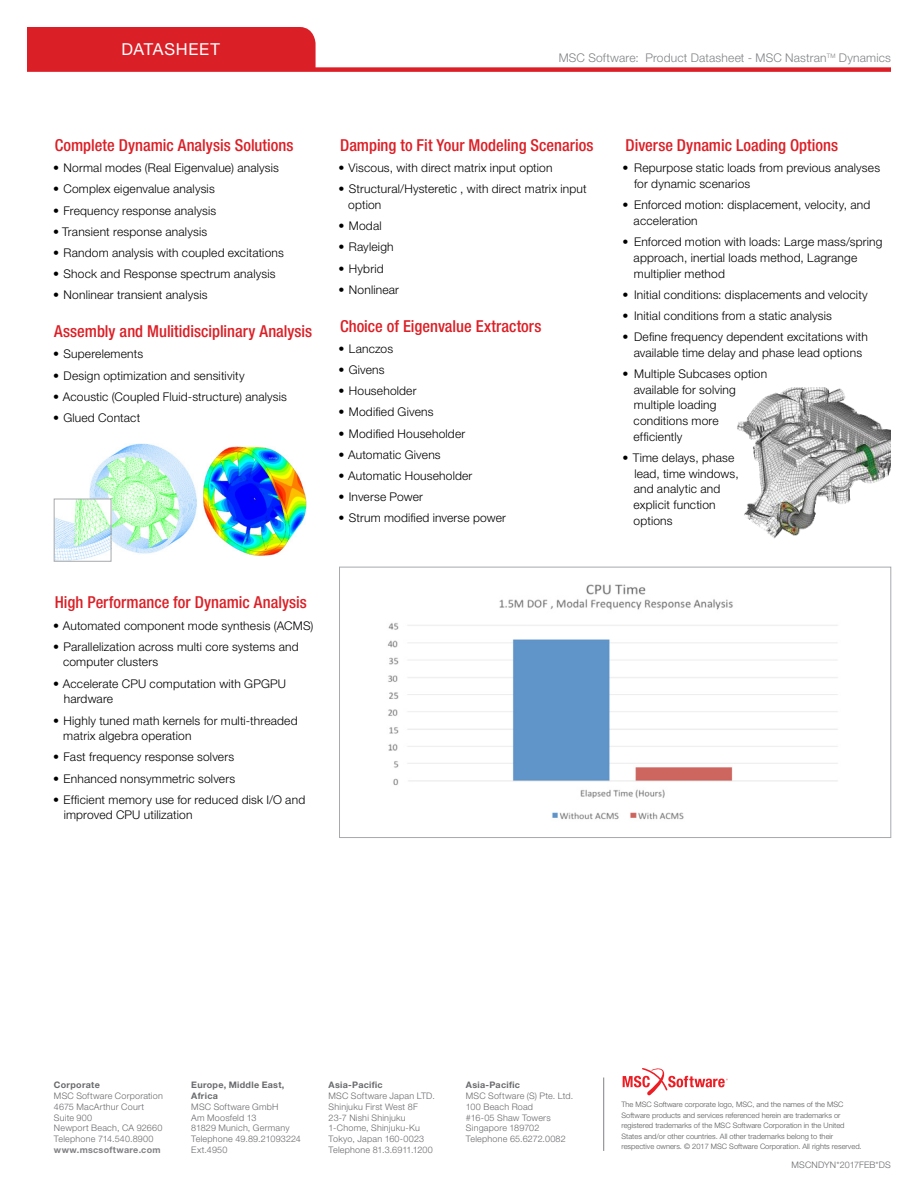
<style>
.page{position:relative;width:918px;height:1188px;background:#fff}
.page>*{position:absolute;margin:0;border:0;box-sizing:border-box;transform-origin:0 0}
.t1{font:500 condensed 16.5px "Helvetica Neue LT Pro";color:#dc1f26}
.t2{font:16.5px "Helvetica Neue LT Pro";letter-spacing:.04em;color:#fff}
.t3{font:300 12px/15.8px "Helvetica Neue LT Pro";letter-spacing:.015em;color:#000}
.t4{font:300 12px "Helvetica Neue LT Pro";letter-spacing:.015em;color:#808285}
.t5{font:300 9px/10.8px "Helvetica Neue LT Pro";letter-spacing:.025em;color:#696a6d}
.t6{font:700 9px/10.8px "Helvetica Neue LT Pro";letter-spacing:.03em;color:#696a6d}
.t7{font:700 9px "Helvetica Neue LT Pro";letter-spacing:.03em;color:#807f83}
.t8{font:300 7.5px/10.5px "Helvetica Neue LT Pro";color:#58595b}
</style>
<div class="page">
<div style="left:27px;top:67px;width:864px;height:5px;background:#dc1f26"></div>
<div style="left:27px;top:27px;width:289px;height:41px;background:#db1f26"></div>
<svg style="left:623px;top:1068px;width:105px;height:28px"></svg>
<hr style="left:603px;top:1078px;width:1px;height:73px;background:#808285">
<img style="left:387px;top:584px;width:451px;height:236px">
<div style="left:339px;top:567px;width:552px;height:271px;border:1px solid #a7a9ac"></div>
<img style="left:89px;top:443px;width:108px;height:111px">
<img style="left:203px;top:447px;width:104px;height:108px">
<img style="left:56px;top:501px;width:53px;height:58px">
<div style="left:54px;top:499px;width:57px;height:62px;border:1px solid #a7a9ac"></div>
<img style="left:737px;top:388px;width:154px;height:151px">
<h1 class="t2" style="left:121px;top:39px;width:100px">DATASHEET</h1>
<p class="t4" style="left:559px;top:50px;width:334px">MSC Software: Product Datasheet - MSC Nastran<sup>TM</sup> Dynamics</p>
<h1 class="t1" style="left:55px;top:135px;width:240px">Complete Dynamic Analysis Solutions</h1>
<p class="t3" style="left:53px;top:160px;width:227px">• Normal modes (Real Eigenvalue) analysis</p>
<p class="t3" style="left:53px;top:181px;width:163px">• Complex eigenvalue analysis</p>
<p class="t3" style="left:53px;top:202px;width:165px">• Frequency response analysis</p>
<p class="t3" style="left:53px;top:223px;width:155px">• Transient response analysis</p>
<p class="t3" style="left:53px;top:244px;width:232px">• Random analysis with coupled excitations</p>
<p class="t3" style="left:53px;top:266px;width:224px">• Shock and Response spectrum analysis</p>
<p class="t3" style="left:53px;top:287px;width:156px">• Nonlinear transient analysis</p>
<h1 class="t1" style="left:54px;top:322px;width:260px">Assembly and Mulitidisciplinary Analysis</h1>
<p class="t3" style="left:53px;top:346px;width:91px">• Superelements</p>
<p class="t3" style="left:53px;top:367px;width:193px">• Design optimization and sensitivity</p>
<p class="t3" style="left:53px;top:388px;width:235px">• Acoustic (Coupled Fluid-structure) analysis</p>
<p class="t3" style="left:53px;top:409px;width:89px">• Glued Contact</p>
<h1 class="t1" style="left:340px;top:135px;width:255px">Damping to Fit Your Modeling Scenarios</h1>
<p class="t3" style="left:339px;top:160px;width:216px">• Viscous, with direct matrix input option</p>
<p class="t3" style="left:348px;top:181px;width:240px;text-indent:-10px">• Structural/Hysteretic , with direct matrix input option</p>
<p class="t3" style="left:339px;top:218px;width:45px">• Modal</p>
<p class="t3" style="left:339px;top:239px;width:57px">• Rayleigh</p>
<p class="t3" style="left:339px;top:260px;width:47px">• Hybrid</p>
<p class="t3" style="left:339px;top:281px;width:62px">• Nonlinear</p>
<h1 class="t1" style="left:340px;top:316px;width:203px">Choice of Eigenvalue Extractors</h1>
<p class="t3" style="left:339px;top:341px;width:56px">• Lanczos</p>
<p class="t3" style="left:339px;top:362px;width:48px">• Givens</p>
<p class="t3" style="left:339px;top:383px;width:80px">• Householder</p>
<p class="t3" style="left:339px;top:404px;width:96px">• Modified Givens</p>
<p class="t3" style="left:339px;top:425px;width:128px">• Modified Householder</p>
<p class="t3" style="left:339px;top:446px;width:104px">• Automatic Givens</p>
<p class="t3" style="left:339px;top:467px;width:135px">• Automatic Householder</p>
<p class="t3" style="left:339px;top:489px;width:86px">• Inverse Power</p>
<p class="t3" style="left:339px;top:510px;width:169px">• Strum modified inverse power</p>
<h1 class="t1" style="left:55px;top:593px;width:253px">High Performance for Dynamic Analysis</h1>
<p class="t3" style="left:53px;top:617px;width:262px">• Automated component mode synthesis (ACMS)</p>
<p class="t3" style="left:63px;top:638px;width:237px;text-indent:-10px">• Parallelization across multi core systems and computer clusters</p>
<p class="t3" style="left:64px;top:675px;width:224px;text-indent:-10px">• Accelerate CPU computation with GPGPU hardware</p>
<p class="t3" style="left:63px;top:712px;width:236px;text-indent:-10px">• Highly tuned math kernels for multi-threaded matrix algebra operation</p>
<p class="t3" style="left:53px;top:749px;width:182px">• Fast frequency response solvers</p>
<p class="t3" style="left:53px;top:770px;width:183px">• Enhanced nonsymmetric solvers</p>
<p class="t3" style="left:64px;top:791px;width:243px;text-indent:-10px">• Efficient memory use for reduced disk I/O and improved CPU utilization</p>
<h1 class="t1" style="left:625px;top:135px;width:214px">Diverse Dynamic Loading Options</h1>
<p class="t3" style="left:634px;top:160px;width:247px;text-indent:-12px">• Repurpose static loads from previous analyses for dynamic scenarios</p>
<p class="t3" style="left:634px;top:197px;width:238px;text-indent:-11px">• Enforced motion: displacement, velocity, and acceleration</p>
<p class="t3" style="left:634px;top:234px;width:250px;text-indent:-11px">• Enforced motion with loads: Large mass/spring approach, inertial loads method, Lagrange multiplier method</p>
<p class="t3" style="left:623px;top:286px;width:247px">• Initial conditions: displacements and velocity</p>
<p class="t3" style="left:623px;top:307px;width:211px">• Initial conditions from a static analysis</p>
<p class="t3" style="left:623px;top:329px;width:247px;text-align:center">• Define frequency dependent excitations with available time delay and phase lead options</p>
<p class="t3" style="left:634px;top:365px;width:135px;text-indent:-11px">• Multiple Subcases option available for solving multiple loading conditions more efficiently</p>
<p class="t3" style="left:634px;top:450px;width:107px;text-indent:-11px">• Time delays, phase lead, time windows, and analytic and explicit function options</p>
<p class="t6" style="left:54px;top:1079px;width:47px">Corporate</p>
<p class="t5" style="left:54px;top:1090px;width:110px">MSC Software Corporation<br>4675 MacArthur Court<br>Suite 900<br>Newport Beach, CA 92660<br>Telephone 714.540.8900</p>
<p class="t7" style="left:54px;top:1144px;width:108px">www.mscsoftware.com</p>
<p class="t6" style="left:191px;top:1079px;width:95px">Europe, Middle East,<br>Africa</p>
<p class="t5" style="left:191px;top:1101px;width:111px">MSC Software GmbH<br>Am Moosfeld 13<br>81829 Munich, Germany<br>Telephone 49.89.21093224<br>Ext.4950</p>
<p class="t6" style="left:329px;top:1079px;width:56px">Asia-Pacific</p>
<p class="t5" style="left:329px;top:1090px;width:108px">MSC Software Japan LTD.<br>Shinjuku First West 8F<br>23-7 Nishi Shinjuku<br>1-Chome, Shinjuku-Ku<br>Tokyo, Japan 160-0023<br>Telephone 81.3.6911.1200</p>
<p class="t6" style="left:466px;top:1079px;width:56px">Asia-Pacific</p>
<p class="t5" style="left:466px;top:1090px;width:109px">MSC Software (S) Pte. Ltd.<br>100 Beach Road<br>#16-05 Shaw Towers<br>Singapore 189702<br>Telephone 65.6272.0082</p>
<p class="t8" style="left:621px;top:1099px;width:242px">The MSC Software corporate logo, MSC, and the names of the MSC Software products and services referenced herein are trademarks or registered trademarks of the MSC Software Corporation in the United States and/or other countries. All other trademarks belong to their respective owners. © 2017 MSC Software Corporation. All rights reserved.</p>
<p class="t5" style="left:792px;top:1159px;width:101px">MSCNDYN*2017FEB*DS</p>
</div>
